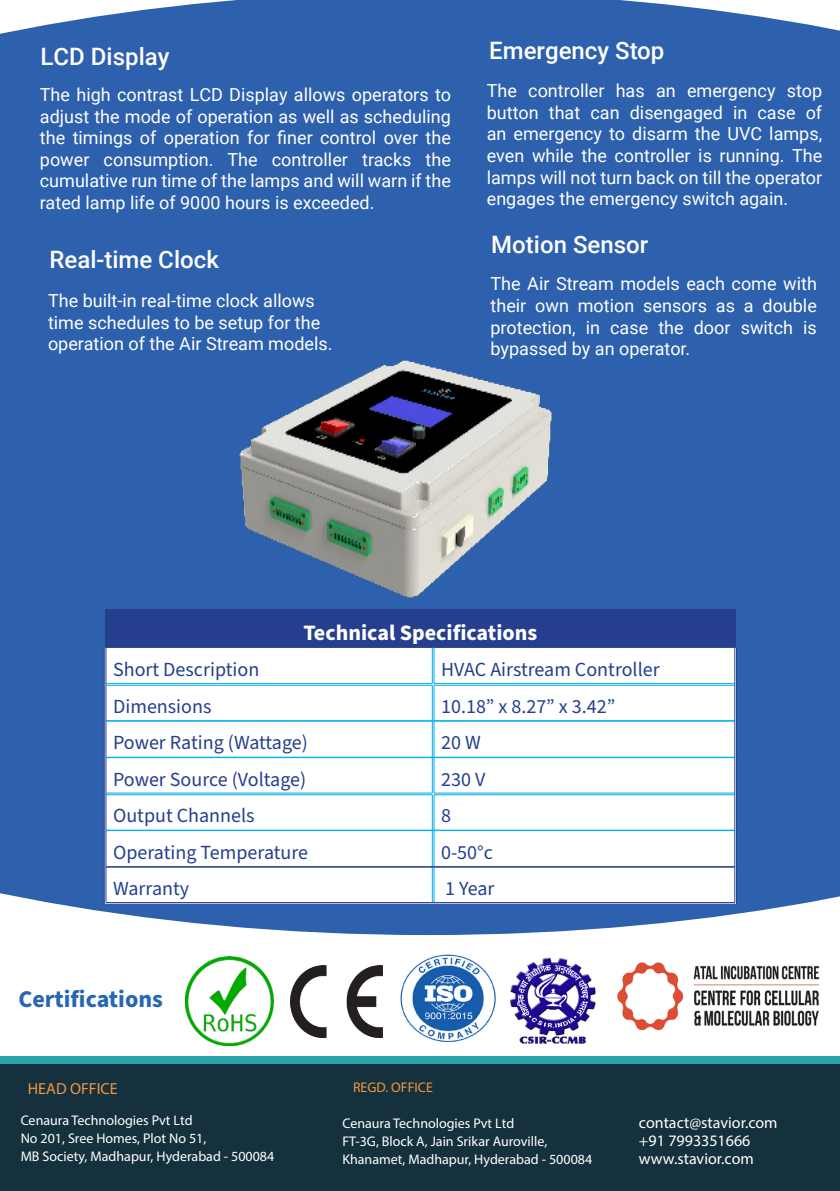
<style>
.page{position:relative;width:840px;height:1191px;background:#fff}
.page>*{position:absolute;margin:0;border:0;box-sizing:border-box;transform-origin:0 0}
.t1{font:500 24px "Roboto";color:#fff}
.t2{font:700 24px "Source Sans Pro";color:#2767b2}
.t3{font:700 22px "Source Sans Pro";color:#fff}
.t4{font:20px "Source Sans Pro";color:#253f8e}
.t5{font:18px/21.6px "Roboto";color:#fff;text-align:justify}
.t6{font:16px "Myriad Pro";color:#fff}
.t7{font:16px "Myriad Pro";color:#f7963f}
.t8{font:14px "Myriad Pro";color:#fff}
.t9{font:14px "Myriad Pro";color:#f7963f}
</style>
<div class="page">
<div style="left:0;top:0;width:839px;height:935px;background:#2d60ad"></div>
<div style="left:0;top:1056px;width:839px;height:8px;background:#27a4a7"></div>
<div style="left:0;top:1064px;width:839px;height:127px;background:#14313d"></div>
<img style="left:227px;top:352px;width:357px;height:257px">
<div style="left:105px;top:609px;width:630px;height:39px;background:#253f8e"></div>
<svg style="left:106px;top:648px;width:628px;height:254px"></svg>
<hr style="left:432px;top:648px;width:2px;height:35px;background:#fff">
<hr style="left:106px;top:683px;width:327px;height:2px;background:#fff">
<hr style="left:433px;top:683px;width:301px;height:2px;background:#fff">
<hr style="left:432px;top:685px;width:2px;height:35px;background:#fff">
<hr style="left:432px;top:721px;width:2px;height:36px;background:#fff">
<hr style="left:432px;top:757px;width:2px;height:36px;background:#fff">
<hr style="left:106px;top:793px;width:327px;height:2px;background:#fff">
<hr style="left:433px;top:793px;width:301px;height:2px;background:#fff">
<hr style="left:432px;top:795px;width:2px;height:35px;background:#fff">
<hr style="left:432px;top:830px;width:2px;height:36px;background:#fff">
<hr style="left:432px;top:867px;width:2px;height:35px;background:#fff">
<hr style="left:104px;top:902px;width:329px;height:2px;background:#fff">
<hr style="left:433px;top:902px;width:303px;height:2px;background:#fff">
<hr style="left:431px;top:648px;width:1px;height:35px;background:#00aeef">
<hr style="left:433px;top:648px;width:1px;height:35px;background:#00aeef">
<hr style="left:106px;top:683px;width:326px;height:1px;background:#00aeef">
<hr style="left:106px;top:685px;width:326px;height:1px;background:#00aeef">
<hr style="left:433px;top:683px;width:301px;height:1px;background:#00aeef">
<hr style="left:433px;top:685px;width:301px;height:1px;background:#00aeef">
<hr style="left:431px;top:685px;width:1px;height:35px;background:#00aeef">
<hr style="left:433px;top:685px;width:1px;height:35px;background:#00aeef">
<hr style="left:431px;top:721px;width:1px;height:36px;background:#00aeef">
<hr style="left:433px;top:721px;width:1px;height:36px;background:#00aeef">
<hr style="left:431px;top:757px;width:1px;height:36px;background:#00aeef">
<hr style="left:433px;top:757px;width:1px;height:36px;background:#00aeef">
<hr style="left:106px;top:792px;width:326px;height:1px;background:#00aeef">
<hr style="left:106px;top:794px;width:326px;height:1px;background:#00aeef">
<hr style="left:433px;top:792px;width:301px;height:1px;background:#00aeef">
<hr style="left:433px;top:794px;width:301px;height:1px;background:#00aeef">
<hr style="left:431px;top:795px;width:1px;height:35px;background:#00aeef">
<hr style="left:433px;top:795px;width:1px;height:35px;background:#00aeef">
<hr style="left:431px;top:830px;width:1px;height:36px;background:#00aeef">
<hr style="left:433px;top:830px;width:1px;height:36px;background:#00aeef">
<hr style="left:431px;top:867px;width:1px;height:35px;background:#00aeef">
<hr style="left:433px;top:867px;width:1px;height:35px;background:#00aeef">
<hr style="left:106px;top:720px;width:327px;height:1px;background:#00aeef">
<hr style="left:106px;top:721px;width:327px;height:1px;background:#00aeef">
<hr style="left:433px;top:720px;width:301px;height:1px;background:#00aeef">
<hr style="left:433px;top:721px;width:301px;height:1px;background:#00aeef">
<hr style="left:106px;top:757px;width:327px;height:1px;background:#00aeef">
<hr style="left:433px;top:757px;width:301px;height:1px;background:#00aeef">
<hr style="left:106px;top:830px;width:327px;height:1px;background:#00aeef">
<hr style="left:433px;top:830px;width:301px;height:1px;background:#00aeef">
<hr style="left:104px;top:648px;width:1px;height:36px;background:#253f8e">
<hr style="left:105px;top:648px;width:1px;height:36px;background:#253f8e">
<hr style="left:734px;top:648px;width:1px;height:36px;background:#253f8e">
<hr style="left:735px;top:648px;width:1px;height:36px;background:#253f8e">
<hr style="left:104px;top:684px;width:1px;height:37px;background:#253f8e">
<hr style="left:105px;top:684px;width:1px;height:37px;background:#253f8e">
<hr style="left:734px;top:684px;width:1px;height:37px;background:#253f8e">
<hr style="left:735px;top:684px;width:1px;height:37px;background:#253f8e">
<hr style="left:104px;top:721px;width:1px;height:36px;background:#253f8e">
<hr style="left:105px;top:721px;width:1px;height:36px;background:#253f8e">
<hr style="left:734px;top:721px;width:1px;height:36px;background:#253f8e">
<hr style="left:735px;top:721px;width:1px;height:36px;background:#253f8e">
<hr style="left:104px;top:757px;width:1px;height:37px;background:#253f8e">
<hr style="left:105px;top:757px;width:1px;height:37px;background:#253f8e">
<hr style="left:734px;top:757px;width:1px;height:37px;background:#253f8e">
<hr style="left:735px;top:757px;width:1px;height:37px;background:#253f8e">
<hr style="left:104px;top:794px;width:1px;height:36px;background:#253f8e">
<hr style="left:105px;top:794px;width:1px;height:36px;background:#253f8e">
<hr style="left:734px;top:794px;width:1px;height:36px;background:#253f8e">
<hr style="left:735px;top:794px;width:1px;height:36px;background:#253f8e">
<hr style="left:104px;top:830px;width:1px;height:37px;background:#253f8e">
<hr style="left:105px;top:830px;width:1px;height:37px;background:#253f8e">
<hr style="left:734px;top:830px;width:1px;height:37px;background:#253f8e">
<hr style="left:735px;top:830px;width:1px;height:37px;background:#253f8e">
<hr style="left:104px;top:867px;width:1px;height:37px;background:#253f8e">
<hr style="left:105px;top:867px;width:1px;height:35px;background:#253f8e">
<hr style="left:734px;top:867px;width:1px;height:35px;background:#253f8e">
<hr style="left:735px;top:867px;width:1px;height:37px;background:#253f8e">
<hr style="left:106px;top:902px;width:327px;height:1px;background:#253f8e">
<hr style="left:104px;top:904px;width:329px;height:1px;background:#253f8e">
<hr style="left:433px;top:902px;width:301px;height:1px;background:#253f8e">
<hr style="left:433px;top:904px;width:303px;height:1px;background:#253f8e">
<hr style="left:106px;top:866px;width:327px;height:1px;background:#253f8e">
<hr style="left:433px;top:866px;width:301px;height:1px;background:#253f8e">
<img style="left:186px;top:956px;width:87px;height:89px">
<img style="left:290px;top:965px;width:93px;height:72px">
<img style="left:400px;top:954px;width:95px;height:88px">
<img style="left:509px;top:957px;width:87px;height:87px">
<img style="left:617px;top:962px;width:203px;height:69px">
<p class="t1" style="left:41px;top:40px;width:130px">LCD Display</p>
<p class="t5" style="left:40px;top:83px;width:412px">The high contrast LCD Display allows operators to adjust the mode of operation as well as scheduling the timings of operation for finer control over the power consumption. The controller tracks the cumulative run time of the lamps and will warn if the rated lamp life of 9000 hours is exceeded.</p>
<p class="t1" style="left:49px;top:243px;width:171px">Real-time Clock</p>
<p class="t5" style="left:48px;top:289px;width:286px;text-align:left">The built-in real-time clock allows time schedules to be setup for the operation of the Air Stream models.</p>
<p class="t1" style="left:489px;top:34px;width:177px">Emergency Stop</p>
<p class="t5" style="left:486px;top:79px;width:337px">The controller has an emergency stop button that can disengaged in case of an emergency to disarm the UVC lamps, even while the controller is running. The lamps will not turn back on till the operator engages the emergency switch again.</p>
<p class="t1" style="left:491px;top:228px;width:158px">Motion Sensor</p>
<p class="t5" style="left:490px;top:272px;width:328px">The Air Stream models each come with their own motion sensors as a double protection, in case the door switch is bypassed by an operator.</p>
<p class="t3" style="left:303px;top:617px;width:235px">Technical Specifications</p>
<p class="t4" style="left:113px;top:656px;width:148px">Short Description</p>
<p class="t4" style="left:441px;top:656px;width:220px">HVAC Airstream Controller</p>
<p class="t4" style="left:113px;top:693px;width:100px">Dimensions</p>
<p class="t4" style="left:441px;top:693px;width:175px">10.18” x 8.27” x 3.42”</p>
<p class="t4" style="left:113px;top:729px;width:196px">Power Rating (Wattage)</p>
<p class="t4" style="left:441px;top:729px;width:41px">20 W</p>
<p class="t4" style="left:113px;top:766px;width:194px">Power Source (Voltage)</p>
<p class="t4" style="left:441px;top:766px;width:46px">230 V</p>
<p class="t4" style="left:113px;top:802px;width:143px">Output Channels</p>
<p class="t4" style="left:441px;top:802px;width:11px">8</p>
<p class="t4" style="left:113px;top:839px;width:196px">Operating Temperature</p>
<p class="t4" style="left:441px;top:839px;width:53px">0-50°c</p>
<p class="t4" style="left:113px;top:875px;width:78px">Warranty</p>
<p class="t4" style="left:445px;top:875px;width:51px">1 Year</p>
<p class="t2" style="left:18px;top:983px;width:146px">Certifications</p>
<p class="t7" style="left:28px;top:1078px;width:91px">HEAD OFFICE</p>
<p class="t8" style="left:21px;top:1111px;width:173px">Cenaura Technologies Pvt Ltd</p>
<p class="t8" style="left:21px;top:1129px;width:187px">No 201, Sree Homes, Plot No 51,</p>
<p class="t8" style="left:21px;top:1147px;width:255px">MB Society, Madhapur, Hyderabad - 500084</p>
<p class="t9" style="left:353px;top:1079px;width:81px">REGD. OFFICE</p>
<p class="t8" style="left:342px;top:1114px;width:173px">Cenaura Technologies Pvt Ltd</p>
<p class="t8" style="left:342px;top:1132px;width:206px">FT-3G, Block A, Jain Srikar Auroville,</p>
<p class="t8" style="left:342px;top:1150px;width:251px">Khanamet, Madhapur, Hyderabad - 500084</p>
<p class="t6" style="left:638px;top:1113px;width:140px">contact@stavior.com</p>
<p class="t6" style="left:638px;top:1131px;width:113px">+91 7993351666</p>
<p class="t6" style="left:638px;top:1149px;width:116px">www.stavior.com</p>
</div>
